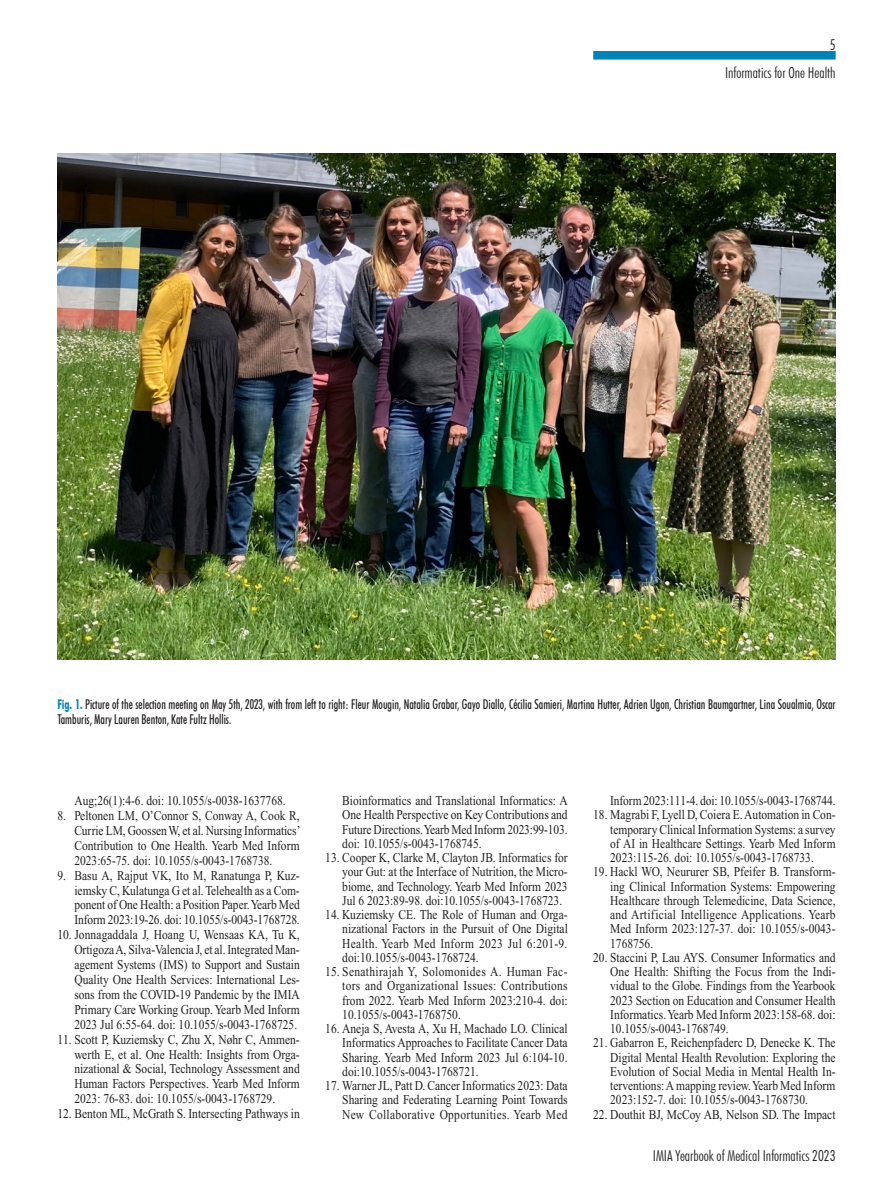
<style>
.page{position:relative;width:893px;height:1191px;background:#fff}
.page>*{position:absolute;margin:0;border:0;box-sizing:border-box;transform-origin:0 0}
.t1{font:300 condensed 15px/28px "Futura BT";color:#231f20;text-align:right}
.Literatur_2stellig{font:13.5px/14.2px "Times New Roman";color:#231f20;text-align:justify;scale:.85 1}
.Literatur_1stellig{font:13.5px/15px "Times New Roman";color:#231f20;text-align:justify;scale:.85 1}
.Legende_1{font:500 condensed 13.5px/15px "Futura BT";color:#231f20;scale:.85 1}
.s1{font-weight:700;color:#0083b6}
</style>
<div class="page">
<div style="left:593px;top:51px;width:243px;height:9px;background:#0083b6"></div>
<img style="left:57px;top:153px;width:779px;height:507px">
<p class="t1" style="left:725px;top:30px;width:112px">5<br>Informatics for One Health</p>
<p class="Legende_1" style="left:57px;top:696px;width:917px"><span class="s1">Fig. 1.</span> Picture of the selection meeting on May 5th, 2023, with from left to right: Fleur Mougin, Natalia Grabar, Gayo Diallo, Cécilia Samieri, Martina Hutter, Adrien Ugon, Christian Baumgartner, Lina Soualmia, Oscar<br>Tamburis, Mary Lauren Benton, Kate Fultz Hollis.</p>
<p class="Literatur_1stellig" style="left:74px;top:792px;width:250px">Aug;26(1):4-6. doi: 10.1055/s-0038-1637768.</p>
<p class="Literatur_1stellig" style="left:74px;top:807px;width:268px;text-indent:-17px">8. Peltonen LM, O’Connor S, Conway A, Cook R, Currie LM, Goossen W, et al. Nursing Informatics’ Contribution to One Health. Yearb Med Inform 2023:65-75. doi: 10.1055/s-0043-1768738.</p>
<p class="Literatur_1stellig" style="left:74px;top:867px;width:267px;text-indent:-17px">9. Basu A, Rajput VK, Ito M, Ranatunga P, Kuz&shy;iemsky C, Kulatunga G et al. Telehealth as a Com&shy;ponent of One Health: a Position Paper. Yearb Med Inform 2023:19-26. doi: 10.1055/s-0043-1768728.</p>
<p class="Literatur_2stellig" style="left:74px;top:927px;width:267px;line-height:14.9px;text-indent:-17px">10. Jonnagaddala J, Hoang U, Wensaas KA, Tu K, Ortigoza A, Silva-Valencia J, et al. Integrated Man&shy;agement Systems (IMS) to Support and Sustain Quality One Health Services: International Les&shy;sons from the COVID-19 Pandemic by the IMIA Primary Care Working Group. Yearb Med Inform 2023 Jul 6:55-64. doi: 10.1055/s-0043-1768725.</p>
<p class="Literatur_2stellig" style="left:74px;top:1031px;width:267px;line-height:14.9px;text-indent:-17px">11. Scott P, Kuziemsky C, Zhu X, Nøhr C, Ammen&shy;werth E, et al. One Health: Insights from Orga&shy;nizational &amp; Social, Technology Assessment and Human Factors Perspectives. Yearb Med Inform 2023: 76-83. doi: 10.1055/s-0043-1768729.</p>
<p class="Literatur_2stellig" style="left:57px;top:1106px;width:287px">12. Benton ML, McGrath S. Intersecting Pathways in</p>
<p class="Literatur_2stellig" style="left:342px;top:793px;width:267px">Bioinformatics and Translational Informatics: A One Health Perspective on Key Contributions and Future Directions. Yearb Med Inform 2023:99-103. doi: 10.1055/s-0043-1768745.</p>
<p class="Literatur_2stellig" style="left:342px;top:850px;width:267px;text-indent:-17px">13. Cooper K, Clarke M, Clayton JB. Informatics for your Gut: at the Interface of Nutrition, the Micro&shy;biome, and Technology. Yearb Med Inform 2023<br>Jul 6 2023:89-98. doi:10.1055/s-0043-1768723.</p>
<p class="Literatur_2stellig" style="left:342px;top:907px;width:267px;text-indent:-17px">14. Kuziemsky CE. The Role of Human and Orga&shy;nizational Factors in the Pursuit of One Digital Health. Yearb Med Inform 2023 Jul 6:201-9. doi:10.1055/s-0043-1768724.</p>
<p class="Literatur_2stellig" style="left:342px;top:964px;width:267px;text-indent:-17px">15. Senathirajah Y, Solomonides A. Human Fac&shy;tors and Organizational Issues: Contributions from 2022. Yearb Med Inform 2023:210-4. doi:<br>10.1055/s-0043-1768750.</p>
<p class="Literatur_2stellig" style="left:342px;top:1021px;width:267px;text-indent:-17px">16. Aneja S, Avesta A, Xu H, Machado LO. Clinical Informatics Approaches to Facilitate Cancer Data Sharing. Yearb Med Inform 2023 Jul 6:104-10. doi:10.1055/s-0043-1768721.</p>
<p class="Literatur_2stellig" style="left:342px;top:1078px;width:267px;text-indent:-17px">17. Warner JL, Patt D. Cancer Informatics 2023: Data Sharing and Federating Learning Point Towards New Collaborative Opportunities. Yearb Med</p>
<p class="Literatur_2stellig" style="left:610px;top:793px;width:267px">Inform 2023:111-4. doi: 10.1055/s-0043-1768744.</p>
<p class="Literatur_2stellig" style="left:610px;top:807px;width:267px;text-indent:-17px">18. Magrabi F, Lyell D, Coiera E. Automation in Con&shy;temporary Clinical Information Systems: a survey of AI in Healthcare Settings. Yearb Med Inform 2023:115-26. doi: 10.1055/s-0043-1768733.</p>
<p class="Literatur_2stellig" style="left:610px;top:864px;width:267px;text-indent:-17px">19. Hackl WO, Neururer SB, Pfeifer B. Transform&shy;ing Clinical Information Systems: Empowering Healthcare through Telemedicine, Data Science, and Artificial Intelligence Applications. Yearb Med Inform 2023:127-37. doi: 10.1055/s-0043- 1768756.</p>
<p class="Literatur_2stellig" style="left:610px;top:950px;width:267px;text-indent:-17px">20. Staccini P, Lau AYS. Consumer Informatics and One Health: Shifting the Focus from the Indi&shy;vidual to the Globe. Findings from the Yearbook 2023 Section on Education and Consumer Health Informatics. Yearb Med Inform 2023:158-68. doi:<br>10.1055/s-0043-1768749.</p>
<p class="Literatur_2stellig" style="left:610px;top:1035px;width:267px;text-indent:-17px">21. Gabarron E, Reichenpfaderc D, Denecke K. The Digital Mental Health Revolution: Exploring the Evolution of Social Media in Mental Health In&shy;terventions: A mapping review. Yearb Med Inform 2023:152-7. doi: 10.1055/s-0043-1768730.</p>
<p class="Literatur_2stellig" style="left:593px;top:1107px;width:287px">22. Douthit BJ, McCoy AB, Nelson SD. The Impact</p>
<p class="t1" style="left:653px;top:1141px;width:184px">IMIA Yearbook of Medical Informatics 2023</p>
</div>
